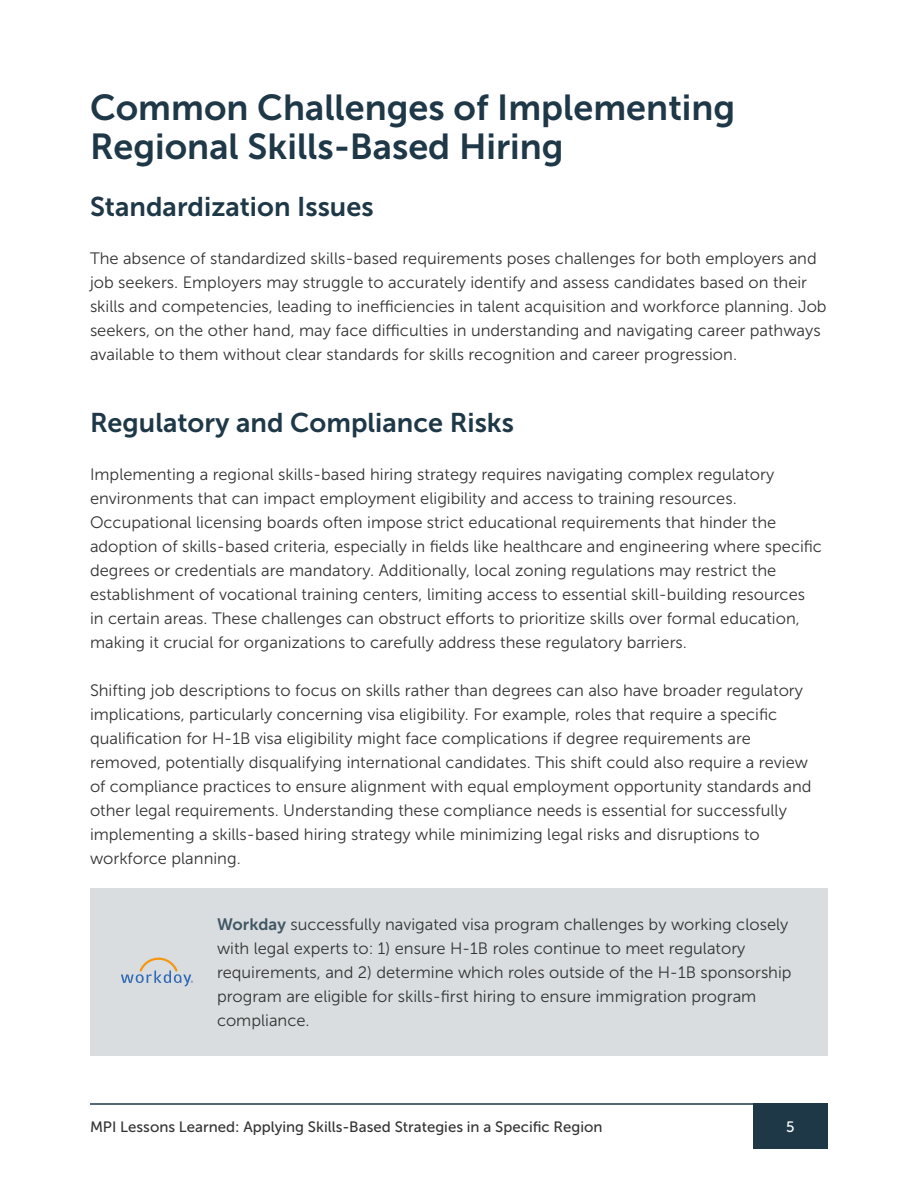
<style>
.page{position:relative;width:918px;height:1188px;background:#fff}
.page>*{position:absolute;margin:0;border:0;box-sizing:border-box;transform-origin:0 0}
.t1{font:36px/39px "Museo Sans 700";color:#1e3848}
.t2{font:27px "Museo Sans 700";color:#1e3848}
.Body{font:16.5px/24px "Museo Sans 300";color:#343434}
.Callout_body{font:16.5px/24px "Museo Sans 300";color:#343434}
.t3{font:15px "Museo Sans 500";color:#343434}
.t4{font:15px "Museo Sans 500";color:#fff}
.s1{font-family:"Museo Sans 700";color:#405763}
</style>
<div class="page">
<hr style="left:90px;top:1103px;width:738px;height:2px;background:#1e3848">
<div style="left:753px;top:1103px;width:75px;height:46px;background:#1e3848"></div>
<div style="left:90px;top:888px;width:738px;height:168px;background:#d9dde0"></div>
<svg style="left:121px;top:958px;width:72px;height:28px"></svg>
<h1 class="t1" style="left:90px;top:88px;width:647px">Common Challenges of Implementing<br>Regional Skills-Based Hiring</h1>
<h2 class="t2" style="left:90px;top:192px;width:285px">Standardization Issues</h2>
<p class="Body" style="left:90px;top:246px;width:738px">The absence of standardized skills-based requirements poses challenges for both employers and job seekers. Employers may struggle to accurately identify and assess candidates based on their skills and competencies, leading to inefficiencies in talent acquisition and workforce planning. Job seekers, on the other hand, may face difficulties in understanding and navigating career pathways available to them without clear standards for skills recognition and career progression.</p>
<h2 class="t2" style="left:90px;top:408px;width:425px">Regulatory and Compliance Risks</h2>
<p class="Body" style="left:90px;top:462px;width:734px">Implementing a regional skills-based hiring strategy requires navigating complex regulatory environments that can impact employment eligibility and access to training resources.<br>Occupational licensing boards often impose strict educational requirements that hinder the adoption of skills-based criteria, especially in fields like healthcare and engineering where specific degrees or credentials are mandatory. Additionally, local zoning regulations may restrict the establishment of vocational training centers, limiting access to essential skill-building resources in certain areas. These challenges can obstruct efforts to prioritize skills over formal education, making it crucial for organizations to carefully address these regulatory barriers.</p>
<p class="Body" style="left:90px;top:678px;width:723px">Shifting job descriptions to focus on skills rather than degrees can also have broader regulatory implications, particularly concerning visa eligibility. For example, roles that require a specific qualification for H-1B visa eligibility might face complications if degree requirements are removed, potentially disqualifying international candidates. This shift could also require a review of compliance practices to ensure alignment with equal employment opportunity standards and other legal requirements. Understanding these compliance needs is essential for successfully implementing a skills-based hiring strategy while minimizing legal risks and disruptions to workforce planning.</p>
<p class="Callout_body" style="left:217px;top:913px;width:576px"><span class="s1">Workday</span> successfully navigated visa program challenges by working closely with legal experts to: 1) ensure H-1B roles continue to meet regulatory requirements, and 2) determine which roles outside of the H-1B sponsorship program are eligible for skills-first hiring to ensure immigration program compliance.</p>
<p class="t3" style="left:90px;top:1118px;width:514px">MPI Lessons Learned: Applying Skills-Based Strategies in a Specific Region</p>
<p class="t4" style="left:786px;top:1118px;width:10px">5</p>
</div>
